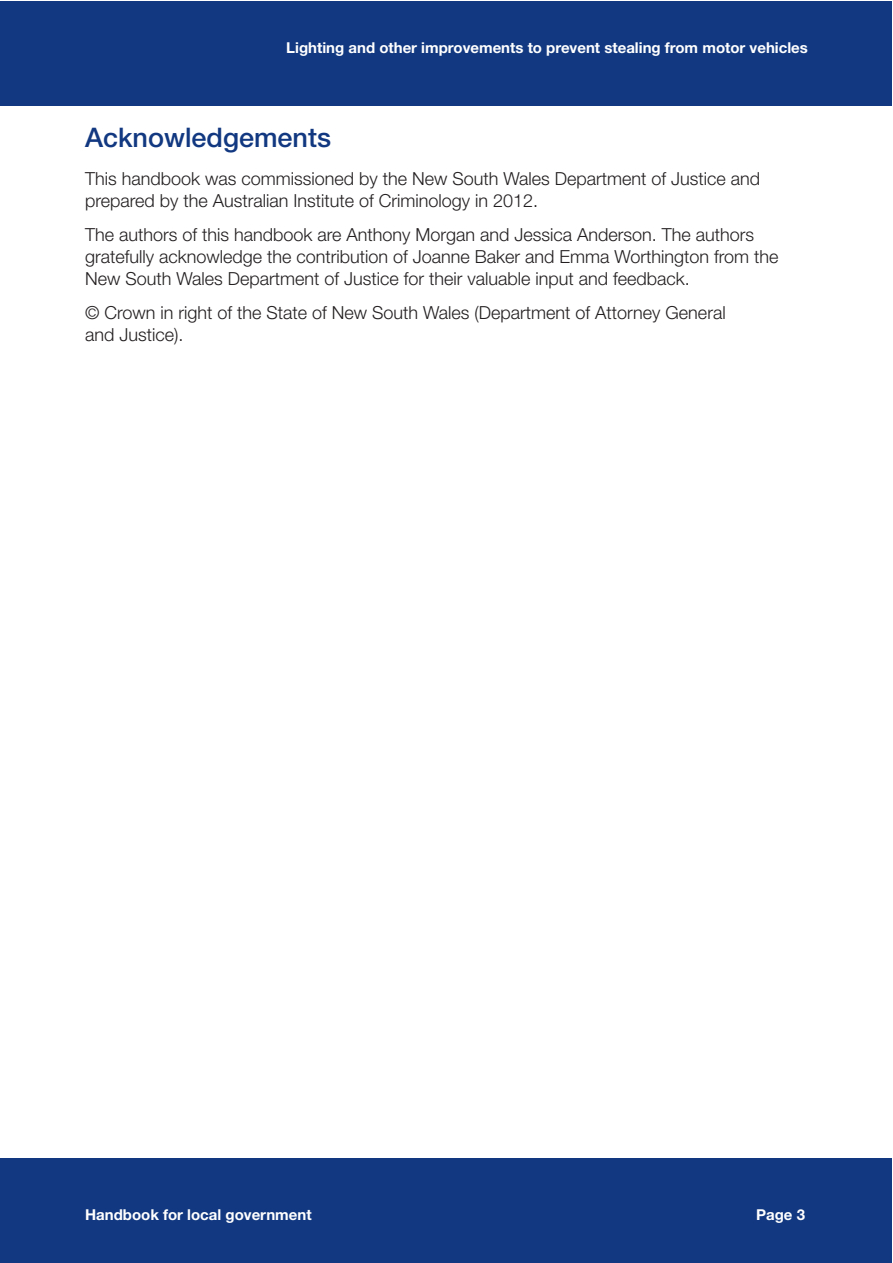
<style>
.page{position:relative;width:893px;height:1263px;background:#fff}
.page>*{position:absolute;margin:0;border:0;box-sizing:border-box;transform-origin:0 0}
.Heading_1{font:500 27px "Helvetica Neue LT Std";color:#113880}
.Body_text{font:300 18px/21.6px "Helvetica Neue LT Std";color:#231f20}
.t1{font:700 15px "Helvetica Neue LT Std";color:#fff}
</style>
<div class="page">
<div style="left:0;top:1158px;width:892px;height:105px;background:#113880"></div>
<div style="left:0;top:1px;width:892px;height:105px;background:#113880"></div>
<p class="t1" style="left:286px;top:39px;width:523px">Lighting and other improvements to prevent stealing from motor vehicles</p>
<h1 class="Heading_1" style="left:85px;top:121px;width:248px">Acknowledgements</h1>
<p class="Body_text" style="left:85px;top:168px;width:677px">This handbook was commissioned by the New South Wales Department of Justice and prepared by the Australian Institute of Criminology in 2012.</p>
<p class="Body_text" style="left:85px;top:224px;width:695px">The authors of this handbook are Anthony Morgan and Jessica Anderson. The authors gratefully acknowledge the contribution of Joanne Baker and Emma Worthington from the<br>New South Wales Department of Justice for their valuable input and feedback.</p>
<p class="Body_text" style="left:85px;top:301px;width:642px">© Crown in right of the State of New South Wales (Department of Attorney General and Justice).</p>
<p class="t1" style="left:85px;top:1205px;width:228px">Handbook for local government</p>
<p class="t1" style="left:756px;top:1205px;width:50px">Page 3</p>
</div>
